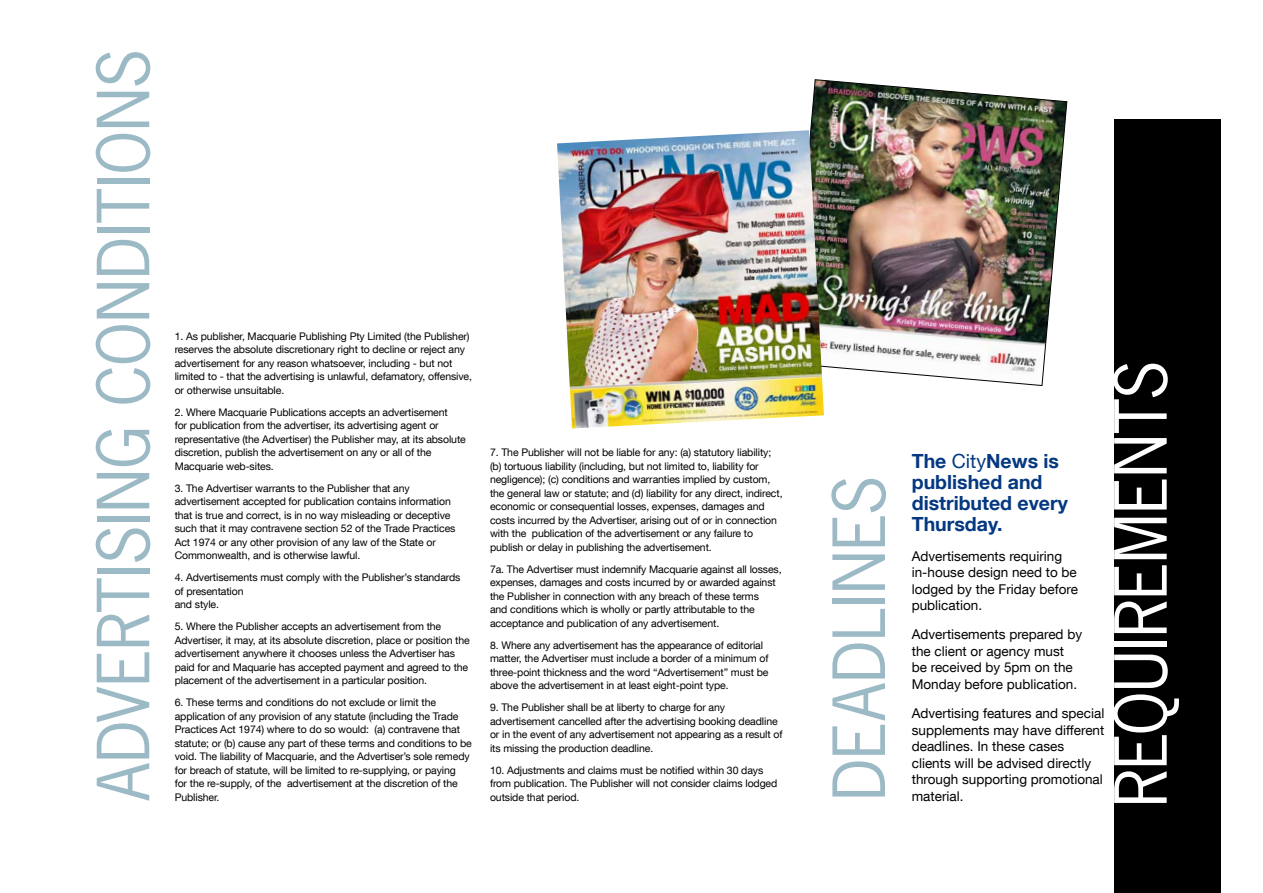
<style>
.page{position:relative;width:1263px;height:893px;background:#fff}
.page>*{position:absolute;margin:0;border:0;box-sizing:border-box;transform-origin:0 0}
.t1{font:67.5px "News Gothic Std";letter-spacing:-.01em;color:#9cbac5}
.t2{font:67.5px "News Gothic Std";letter-spacing:-.01em;color:#fff}
.t3{font:700 19.5px/21px "Helvetica Neue LT Com";color:#043881}
.t4{font:13.5px/16.5px "Helvetica Neue LT Com";color:#000}
.t5{font:10.5px/13.5px "Helvetica Neue LT Com";letter-spacing:-.01em;color:#000}
.s1{font-weight:400}
</style>
<div class="page">
<div style="left:1114px;top:119px;width:106px;height:774px;background:#000"></div>
<img style="left:810px;top:79px;width:257px;height:307px">
<img style="left:557px;top:130px;width:267px;height:298px">
<h1 class="t1" style="left:80px;top:801px;width:753px;rotate:-90deg">advertising conditions</h1>
<p class="t5" style="left:175px;top:329px;width:299px">1. As publisher, Macquarie Publishing Pty Limited (the Publisher) reserves the absolute discretionary right to decline or reject any advertisement for any reason whatsoever, including - but not limited to - that the advertising is unlawful, defamatory, offensive, or otherwise unsuitable.</p>
<p class="t5" style="left:175px;top:405px;width:293px">2. Where Macquarie Publications accepts an advertisement<br>for publication from the advertiser, its advertising agent or representative (the Advertiser) the Publisher may, at its absolute discretion, publish the advertisement on any or all of the Macquarie web-sites.</p>
<p class="t5" style="left:175px;top:481px;width:282px">3. The Advertiser warrants to the Publisher that any advertisement accepted for publication contains information that is true and correct, is in no way misleading or deceptive such that it may contravene section 52 of the Trade Practices Act 1974 or any other provision of any law of the State or Commonwealth, and is otherwise lawful.</p>
<p class="t5" style="left:175px;top:570px;width:287px">4. Advertisements must comply with the Publisher’s standards of presentation<br>and style.</p>
<p class="t5" style="left:175px;top:619px;width:297px">5. Where the Publisher accepts an advertisement from the Advertiser, it may, at its absolute discretion, place or position the advertisement anywhere it chooses unless the Advertiser has paid for and Maquarie has accepted payment and agreed to the placement of the advertisement in a particular position.</p>
<p class="t5" style="left:175px;top:696px;width:299px">6. These terms and conditions do not exclude or limit the application of any provision of any statute (including the Trade Practices Act 1974) where to do so would: (a) contravene that statute; or (b) cause any part of these terms and conditions to be void. The liability of Macquarie, and the Advertiser’s sole remedy for breach of statute, will be limited to re-supplying, or paying<br>for the re-supply, of the advertisement at the discretion of the Publisher.</p>
<p class="t5" style="left:490px;top:446px;width:294px">7. The Publisher will not be liable for any: (a) statutory liability; (b) tortuous liability (including, but not limited to, liability for negligence); (c) conditions and warranties implied by custom, the general law or statute; and (d) liability for any direct, indirect, economic or consequential losses, expenses, damages and costs incurred by the Advertiser, arising out of or in connection with the publication of the advertisement or any failure to publish or delay in publishing the advertisement.</p>
<p class="t5" style="left:490px;top:562px;width:293px">7a. The Advertiser must indemnify Macquarie against all losses, expenses, damages and costs incurred by or awarded against the Publisher in connection with any breach of these terms<br>and conditions which is wholly or partly attributable to the acceptance and publication of any advertisement.</p>
<p class="t5" style="left:490px;top:638px;width:280px">8. Where any advertisement has the appearance of editorial matter, the Advertiser must include a border of a minimum of three-point thickness and the word “Advertisement” must be above the advertisement in at least eight-point type.</p>
<p class="t5" style="left:490px;top:701px;width:294px">9. The Publisher shall be at liberty to charge for any advertisement cancelled after the advertising booking deadline or in the event of any advertisement not appearing as a result of its missing the production deadline.</p>
<p class="t5" style="left:490px;top:763px;width:289px">10. Adjustments and claims must be notified within 30 days from publication. The Publisher will not consider claims lodged outside that period.</p>
<h1 class="t1" style="left:816px;top:801px;width:327px;rotate:-90deg">deadlines</h1>
<h2 class="t3" style="left:912px;top:450px;width:157px">The <span class="s1">City</span>News is published and distributed every<br>Thursday.</h2>
<p class="t4" style="left:912px;top:547px;width:168px">Advertisements requiring in-house design need to be lodged by the Friday before publication.</p>
<p class="t4" style="left:912px;top:626px;width:172px">Advertisements prepared by the client or agency must be received by 5pm on the<br>Monday before publication.</p>
<p class="t4" style="left:912px;top:705px;width:194px">Advertising features and special supplements may have different deadlines. In these cases clients will be advised directly through supporting promotional material.</p>
<h1 class="t2" style="left:1098px;top:807px;width:448px;rotate:-90deg">requirements</h1>
</div>
